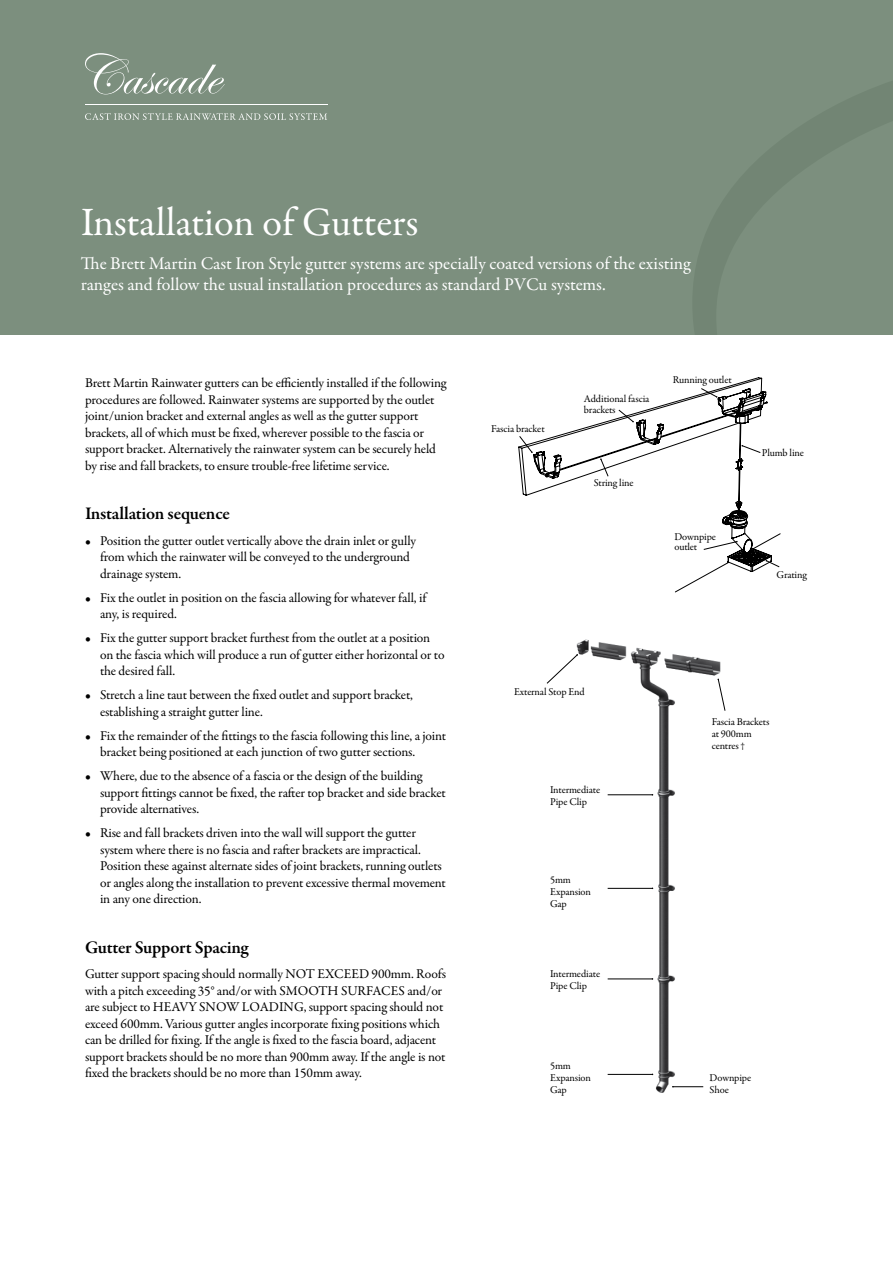
<style>
.page{position:relative;width:893px;height:1263px;background:#fff}
.page>*{position:absolute;margin:0;border:0;box-sizing:border-box;transform-origin:0 0}
.t1{font:40.5px "Garamond Premr Pro";letter-spacing:-.005em;color:#fff}
.t2{font:18px/21px "Garamond Premr Pro";letter-spacing:-.005em;color:#fff}
.t3{font:600 18px "Garamond Premr Pro";letter-spacing:-.015em;color:#000}
.t4{font:13.5px/16.5px "Garamond Premr Pro";letter-spacing:-.01em;color:#000}
.t5{font:10.5px/12px "Garamond Premr Pro";letter-spacing:-.015em;color:#000}
</style>
<div class="page">
<div style="left:0;top:0;width:893px;height:335px;background:#7c8f7e"></div>
<svg style="left:85px;top:113px;width:242px;height:7px"></svg>
<svg style="left:85px;top:53px;width:140px;height:41px"></svg>
<hr style="left:85px;top:104px;width:243px;height:1px;background:#fff">
<img style="left:576px;top:639px;width:150px;height:454px">
<svg style="left:717px;top:678px;width:8px;height:33px"></svg>
<svg style="left:546px;top:654px;width:32px;height:30px"></svg>
<hr style="left:608px;top:794px;width:44px;height:1px;background:#000">
<hr style="left:608px;top:979px;width:44px;height:1px;background:#000">
<hr style="left:608px;top:888px;width:44px;height:1px;background:#000">
<hr style="left:608px;top:1074px;width:44px;height:1px;background:#000">
<hr style="left:673px;top:1086px;width:30px;height:1px;background:#000">
<svg style="left:518px;top:377px;width:263px;height:215px"></svg>
<h1 class="t1" style="left:81px;top:198px;width:339px">Installation of Gutters</h1>
<h2 class="t2" style="left:81px;top:253px;width:611px">The Brett Martin Cast Iron Style gutter systems are specially coated versions of the existing ranges and follow the usual installation procedures as standard PVCu systems.</h2>
<p class="t4" style="left:85px;top:375px;width:363px">Brett Martin Rainwater gutters can be efficiently installed if the following procedures are followed. Rainwater systems are supported by the outlet joint/union bracket and external angles as well as the gutter support brackets, all of which must be fixed, wherever possible to the fascia or support bracket. Alternatively the rainwater system can be securely held by rise and fall brackets, to ensure trouble-free lifetime service.</p>
<h2 class="t3" style="left:85px;top:503px;width:147px">Installation sequence</h2>
<p class="t4" style="left:100px;top:533px;width:318px;text-indent:-15px">• Position the gutter outlet vertically above the drain inlet or gully from which the rainwater will be conveyed to the underground drainage system.</p>
<p class="t4" style="left:100px;top:590px;width:328px;text-indent:-15px">• Fix the outlet in position on the fascia allowing for whatever fall, if any, is required.</p>
<p class="t4" style="left:100px;top:630px;width:346px;text-indent:-15px">• Fix the gutter support bracket furthest from the outlet at a position on the fascia which will produce a run of gutter either horizontal or to the desired fall.</p>
<p class="t4" style="left:100px;top:687px;width:315px;text-indent:-15px">• Stretch a line taut between the fixed outlet and support bracket, establishing a straight gutter line.</p>
<p class="t4" style="left:100px;top:728px;width:348px;text-indent:-15px">• Fix the remainder of the fittings to the fascia following this line, a joint bracket being positioned at each junction of two gutter sections.</p>
<p class="t4" style="left:100px;top:768px;width:347px;text-indent:-15px">• Where, due to the absence of a fascia or the design of the building support fittings cannot be fixed, the rafter top bracket and side bracket provide alternatives.</p>
<p class="t4" style="left:100px;top:825px;width:347px;text-indent:-15px">• Rise and fall brackets driven into the wall will support the gutter system where there is no fascia and rafter brackets are impractical.<br>Position these against alternate sides of joint brackets, running outlets or angles along the installation to prevent excessive thermal movement in any one direction.</p>
<h2 class="t3" style="left:85px;top:936px;width:165px">Gutter Support Spacing</h2>
<p class="t4" style="left:85px;top:966px;width:362px">Gutter support spacing should normally NOT EXCEED 900mm. Roofs with a pitch exceeding 35° and/or with SMOOTH SURFACES and/or are subject to HEAVY SNOW LOADING, support spacing should not exceed 600mm. Various gutter angles incorporate fixing positions which can be drilled for fixing. If the angle is fixed to the fascia board, adjacent support brackets should be no more than 900mm away. If the angle is not fixed the brackets should be no more than 150mm away.</p>
<p class="t5" style="left:491px;top:423px;width:55px">Fascia bracket</p>
<p class="t5" style="left:584px;top:394px;width:67px;line-height:10.5px">Additional fascia brackets</p>
<p class="t5" style="left:673px;top:373px;width:61px">Running outlet</p>
<p class="t5" style="left:594px;top:477px;width:41px">String line</p>
<p class="t5" style="left:674px;top:532px;width:43px;line-height:10.5px">Downpipe outlet</p>
<p class="t5" style="left:762px;top:447px;width:44px">Plumb line</p>
<p class="t5" style="left:777px;top:569px;width:32px">Grating</p>
<p class="t5" style="left:514px;top:686px;width:72px">External Stop End</p>
<p class="t5" style="left:550px;top:784px;width:51px">Intermediate<br>Pipe Clip</p>
<p class="t5" style="left:550px;top:873px;width:42px">5mm<br>Expansion<br>Gap</p>
<p class="t5" style="left:550px;top:968px;width:51px">Intermediate<br>Pipe Clip</p>
<p class="t5" style="left:550px;top:1059px;width:42px">5mm<br>Expansion<br>Gap</p>
<p class="t5" style="left:712px;top:715px;width:59px">Fascia Brackets at 900mm centres †</p>
<p class="t5" style="left:710px;top:1072px;width:43px">Downpipe<br>Shoe</p>
</div>
